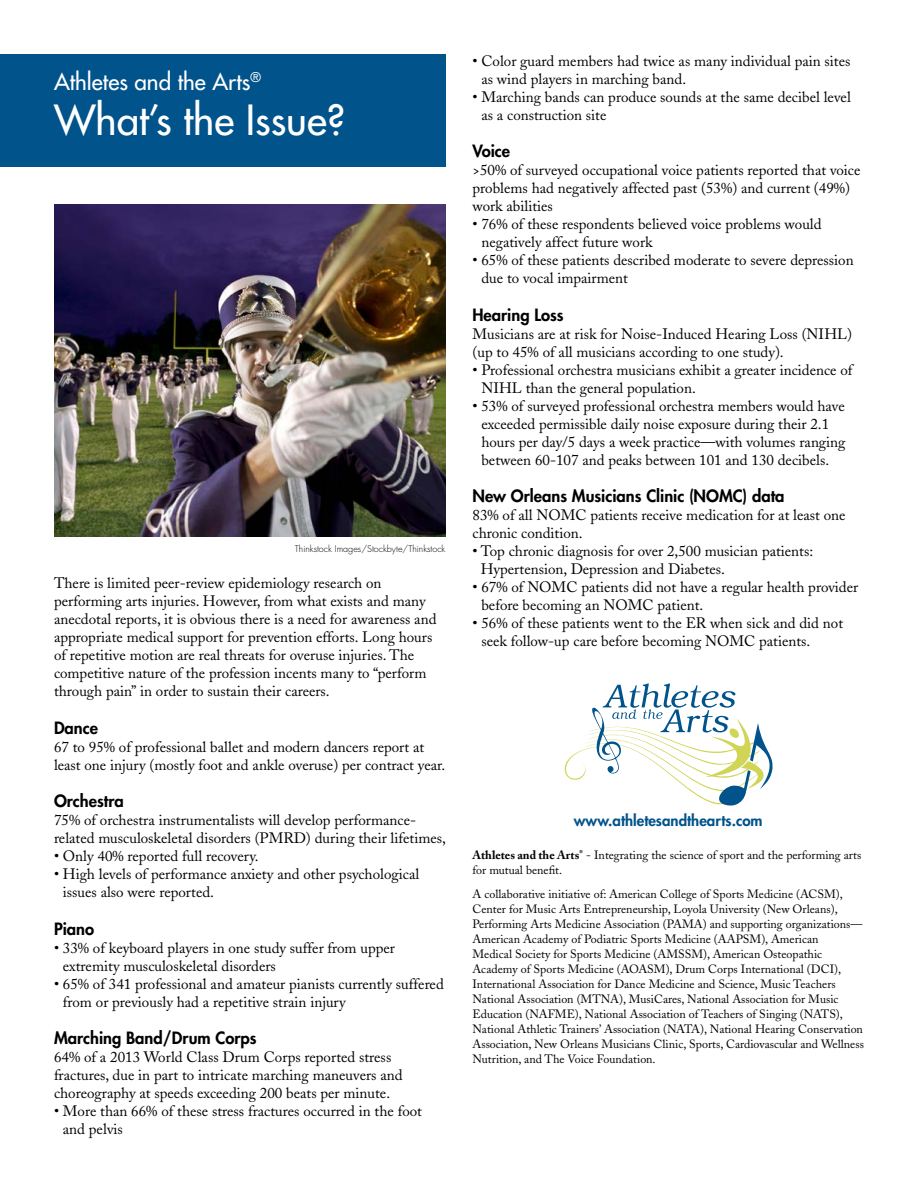
<style>
.page{position:relative;width:918px;height:1188px;background:#fff}
.page>*{position:absolute;margin:0;border:0;box-sizing:border-box;transform-origin:0 0}
.t1{font:40.5px "Futura";color:#fff}
.t2{font:22.5px "Futura";color:#fff}
.t3{font:800 16.5px "Futura";color:#000}
.t4{font:15px/18px "Adobe Caslon";color:#000}
.t5{font:800 15px "Futura";color:#00538b}
.t6{font:12px/15px "Adobe Caslon";color:#000}
.t7{font:300 9px "Futura";color:#000}
.s1{font-weight:700}
</style>
<div class="page">
<div style="left:0;top:54px;width:446px;height:112px;background:#00538b"></div>
<img style="left:54px;top:204px;width:392px;height:332px">
<svg style="left:565px;top:684px;width:208px;height:122px"></svg>
<h2 class="t2" style="left:54px;top:67px;width:209px">Athletes and the Arts<sup>®</sup></h2>
<h1 class="t1" style="left:54px;top:94px;width:293px">What’s the Issue?</h1>
<p class="t7" style="left:295px;top:543px;width:152px">Thinkstock Images/Stockbyte/Thinkstock</p>
<p class="t4" style="left:54px;top:574px;width:384px">There is limited peer-review epidemiology research on performing arts injuries. However, from what exists and many anecdotal reports, it is obvious there is a need for awareness and appropriate medical support for prevention efforts. Long hours of repetitive motion are real threats for overuse injuries. The competitive nature of the profession incents many to “perform through pain” in order to sustain their careers.</p>
<p class="t3" style="left:54px;top:717px;width:46px">Dance</p>
<p class="t4" style="left:54px;top:738px;width:393px">67 to 95% of professional ballet and modern dancers report at least one injury (mostly foot and ankle overuse) per contract year.</p>
<p class="t3" style="left:54px;top:790px;width:71px">Orchestra</p>
<p class="t4" style="left:54px;top:811px;width:393px">75% of orchestra instrumentalists will develop performance&shy;related musculoskeletal disorders (PMRD) during their lifetimes,</p>
<p class="t4" style="left:54px;top:847px;width:206px">• Only 40% reported full recovery.</p>
<p class="t4" style="left:63px;top:865px;width:358px;text-indent:-9px">• High levels of performance anxiety and other psychological issues also were reported.</p>
<p class="t3" style="left:54px;top:918px;width:42px">Piano</p>
<p class="t4" style="left:63px;top:939px;width:334px;text-indent:-9px">• 33% of keyboard players in one study suffer from upper extremity musculoskeletal disorders</p>
<p class="t4" style="left:63px;top:975px;width:382px;text-indent:-9px">• 65% of 341 professional and amateur pianists currently suffered from or previously had a repetitive strain injury</p>
<p class="t3" style="left:54px;top:1027px;width:204px">Marching Band/Drum Corps</p>
<p class="t4" style="left:54px;top:1048px;width:350px">64% of a 2013 World Class Drum Corps reported stress fractures, due in part to intricate marching maneuvers and choreography at speeds exceeding 200 beats per minute.</p>
<p class="t4" style="left:63px;top:1102px;width:361px;text-indent:-9px">• More than 66% of these stress fractures occurred in the foot and pelvis</p>
<p class="t4" style="left:481px;top:52px;width:371px;text-indent:-9px">• Color guard members had twice as many individual pain sites as wind players in marching band.</p>
<p class="t4" style="left:481px;top:88px;width:371px;text-indent:-9px">• Marching bands can produce sounds at the same decibel level as a construction site</p>
<p class="t3" style="left:472px;top:140px;width:39px">Voice</p>
<p class="t4" style="left:472px;top:161px;width:390px">&gt;50% of surveyed occupational voice patients reported that voice problems had negatively affected past (53%) and current (49%) work abilities</p>
<p class="t4" style="left:481px;top:215px;width:342px;text-indent:-9px">• 76% of these respondents believed voice problems would negatively affect future work</p>
<p class="t4" style="left:481px;top:251px;width:374px;text-indent:-9px">• 65% of these patients described moderate to severe depression due to vocal impairment</p>
<p class="t3" style="left:472px;top:303px;width:93px">Hearing Loss</p>
<p class="t4" style="left:472px;top:325px;width:381px">Musicians are at risk for Noise-Induced Hearing Loss (NIHL) (up to 45% of all musicians according to one study).</p>
<p class="t4" style="left:481px;top:361px;width:373px;text-indent:-9px">• Professional orchestra musicians exhibit a greater incidence of<br>NIHL than the general population.</p>
<p class="t4" style="left:472px;top:397px;width:375px;text-align:center">• 53% of surveyed professional orchestra members would have exceeded permissible daily noise exposure during their 2.1 hours per day/5 days a week practice—with volumes ranging between 60-107 and peaks between 101 and 130 decibels.</p>
<p class="t3" style="left:472px;top:485px;width:314px">New Orleans Musicians Clinic (NOMC) data</p>
<p class="t4" style="left:472px;top:506px;width:375px">83% of all NOMC patients receive medication for at least one chronic condition.</p>
<p class="t4" style="left:481px;top:542px;width:334px;text-indent:-8px">• Top chronic diagnosis for over 2,500 musician patients:<br>Hypertension, Depression and Diabetes.</p>
<p class="t4" style="left:481px;top:578px;width:378px;text-indent:-9px">• 67% of NOMC patients did not have a regular health provider before becoming an NOMC patient.</p>
<p class="t4" style="left:481px;top:614px;width:363px;text-indent:-9px">• 56% of these patients went to the ER when sick and did not seek follow-up care before becoming NOMC patients.</p>
<p class="t5" style="left:574px;top:811px;width:190px">www.athletesandthearts.com</p>
<p class="t6" style="left:472px;top:848px;width:390px"><span class="s1">Athletes and the Arts</span><sup>®</sup> - Integrating the science of sport and the performing arts for mutual benefit.</p>
<p class="t6" style="left:473px;top:887px;width:393px">A collaborative initiative of: American College of Sports Medicine (ACSM), Center for Music Arts Entrepreneurship, Loyola University (New Orleans), Performing Arts Medicine Association (PAMA) and supporting organizations— American Academy of Podiatric Sports Medicine (AAPSM), American<br>Medical Society for Sports Medicine (AMSSM), American Osteopathic Academy of Sports Medicine (AOASM), Drum Corps International (DCI), International Association for Dance Medicine and Science, Music Teachers National Association (MTNA), MusiCares, National Association for Music Education (NAFME), National Association of Teachers of Singing (NATS), National Athletic Trainers’ Association (NATA), National Hearing Conservation Association, New Orleans Musicians Clinic, Sports, Cardiovascular and Wellness Nutrition, and The Voice Foundation.</p>
</div>
